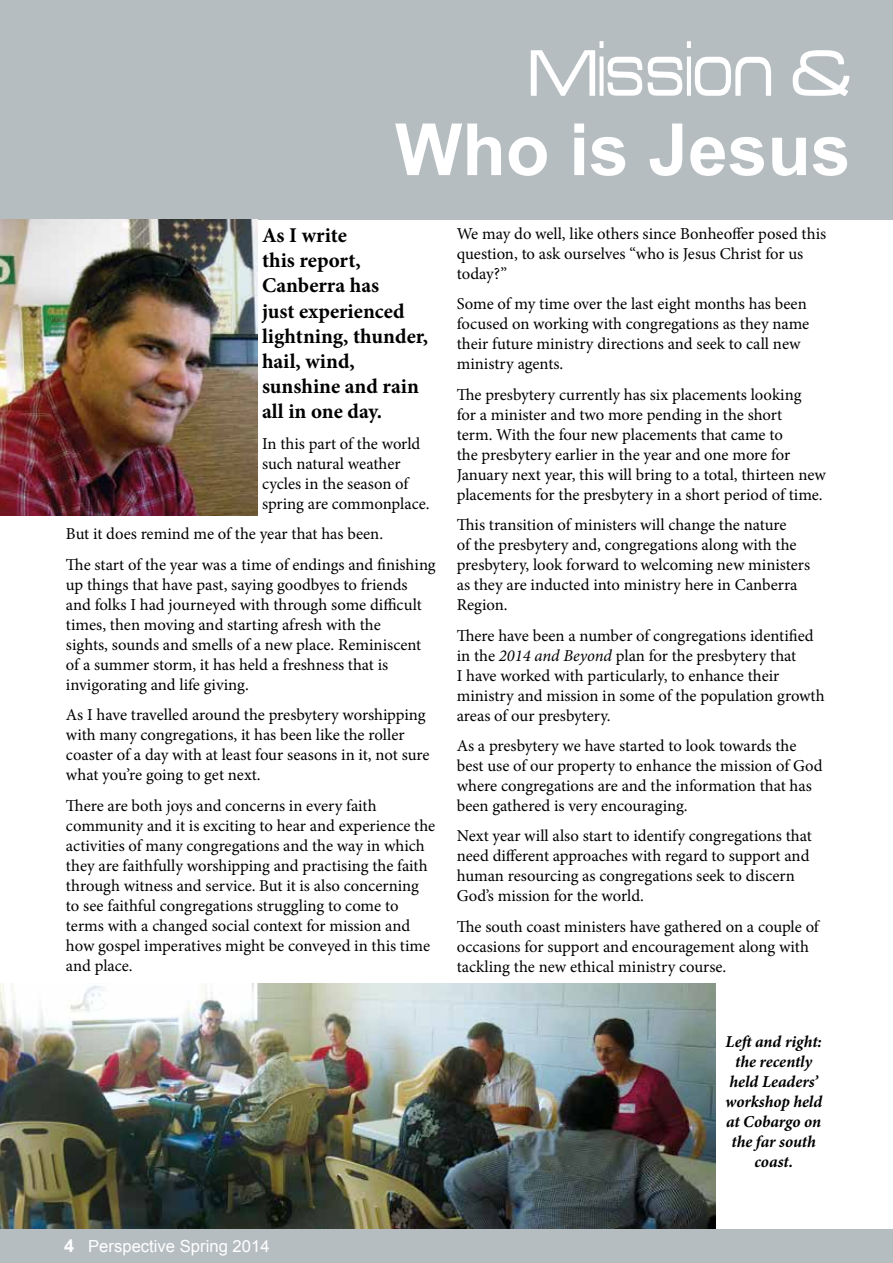
<style>
.page{position:relative;width:893px;height:1263px;background:#b6bdc1}
.page>*{position:absolute;margin:0;border:0;box-sizing:border-box;transform-origin:0 0}
.t1{font:700 72px "Arial";color:#fff}
.t2{font:72px "Acens";color:#fff}
.t3{font:700 21px/25.2px "Minion Pro";color:#000}
.t4{font:16.65px/20px "Minion Pro";letter-spacing:-.005em;color:#000}
.t5{font:italic 700 16.65px/20px "Minion Pro";letter-spacing:-.005em;color:#000;text-align:center}
.t6{font:16.65px "Arial";color:#fff}
.s1{font-style:italic}
.s2{font-weight:700;font-size:18px}
</style>
<div class="page">
<div style="left:0;top:220px;width:893px;height:1008px;background:#fff"></div>
<img style="left:0;top:984px;width:715px;height:244px">
<img style="left:0;top:220px;width:258px;height:295px">
<h1 class="t2" style="left:527px;top:36px;width:325px">Mission &amp;</h1>
<h1 class="t1" style="left:395px;top:102px;width:457px">Who is Jesus</h1>
<p class="t3" style="left:262px;top:222px;width:168px">As I write<br>this report,<br>Canberra has<br>just experienced lightning, thunder, hail, wind, sunshine and rain all in one day.</p>
<p class="t4" style="left:262px;top:434px;width:169px">In this part of the world such natural weather cycles in the season of spring are commonplace.</p>
<p class="t4" style="left:66px;top:519px;width:371px;line-height:30.5px">But it does remind me of the year that has been.<br>The start of the year was a time of endings and finishing</p>
<p class="t4" style="left:66px;top:575px;width:357px">up things that have past, saying goodbyes to friends and folks I had journeyed with through some difficult times, then moving and starting afresh with the sights, sounds and smells of a new place. Reminiscent of a summer storm, it has held a freshness that is invigorating and life giving.</p>
<p class="t4" style="left:66px;top:705px;width:365px">As I have travelled around the presbytery worshipping with many congregations, it has been like the roller coaster of a day with at least four seasons in it, not sure what you’re going to get next.</p>
<p class="t4" style="left:66px;top:795px;width:371px">There are both joys and concerns in every faith community and it is exciting to hear and experience the activities of many congregations and the way in which they are faithfully worshipping and practising the faith through witness and service. But it is also concerning to see faithful congregations struggling to come to terms with a changed social context for mission and how gospel imperatives might be conveyed in this time and place.</p>
<p class="t4" style="left:457px;top:224px;width:371px">We may do well, like others since Bonheoffer posed this question, to ask ourselves “who is Jesus Christ for us today?”</p>
<p class="t4" style="left:457px;top:294px;width:354px">Some of my time over the last eight months has been focused on working with congregations as they name their future ministry directions and seek to call new ministry agents.</p>
<p class="t4" style="left:457px;top:385px;width:371px">The presbytery currently has six placements looking<br>for a minister and two more pending in the short<br>term. With the four new placements that came to<br>the presbytery earlier in the year and one more for January next year, this will bring to a total, thirteen new placements for the presbytery in a short period of time.</p>
<p class="t4" style="left:457px;top:515px;width:355px">This transition of ministers will change the nature<br>of the presbytery and, congregations along with the presbytery, look forward to welcoming new ministers as they are inducted into ministry here in Canberra Region.</p>
<p class="t4" style="left:457px;top:625px;width:369px">There have been a number of congregations identified in the <span class="s1">2014 and Beyond</span> plan for the presbytery that<br>I have worked with particularly, to enhance their ministry and mission in some of the population growth areas of our presbytery.</p>
<p class="t4" style="left:457px;top:736px;width:367px">As a presbytery we have started to look towards the best use of our property to enhance the mission of God where congregations are and the information that has been gathered is very encouraging.</p>
<p class="t4" style="left:457px;top:826px;width:356px">Next year will also start to identify congregations that need different approaches with regard to support and human resourcing as congregations seek to discern God’s mission for the world.</p>
<p class="t4" style="left:457px;top:917px;width:364px">The south coast ministers have gathered on a couple of occasions for support and encouragement along with tackling the new ethical ministry course.</p>
<p class="t5" style="left:725px;top:1032px;width:99px">Left and right: the recently held Leaders’ workshop held at Cobargo on the far south coast.</p>
<p class="t6" style="left:64px;top:1235px;width:207px"><span class="s2">4</span> Perspective Spring 2014</p>
</div>
